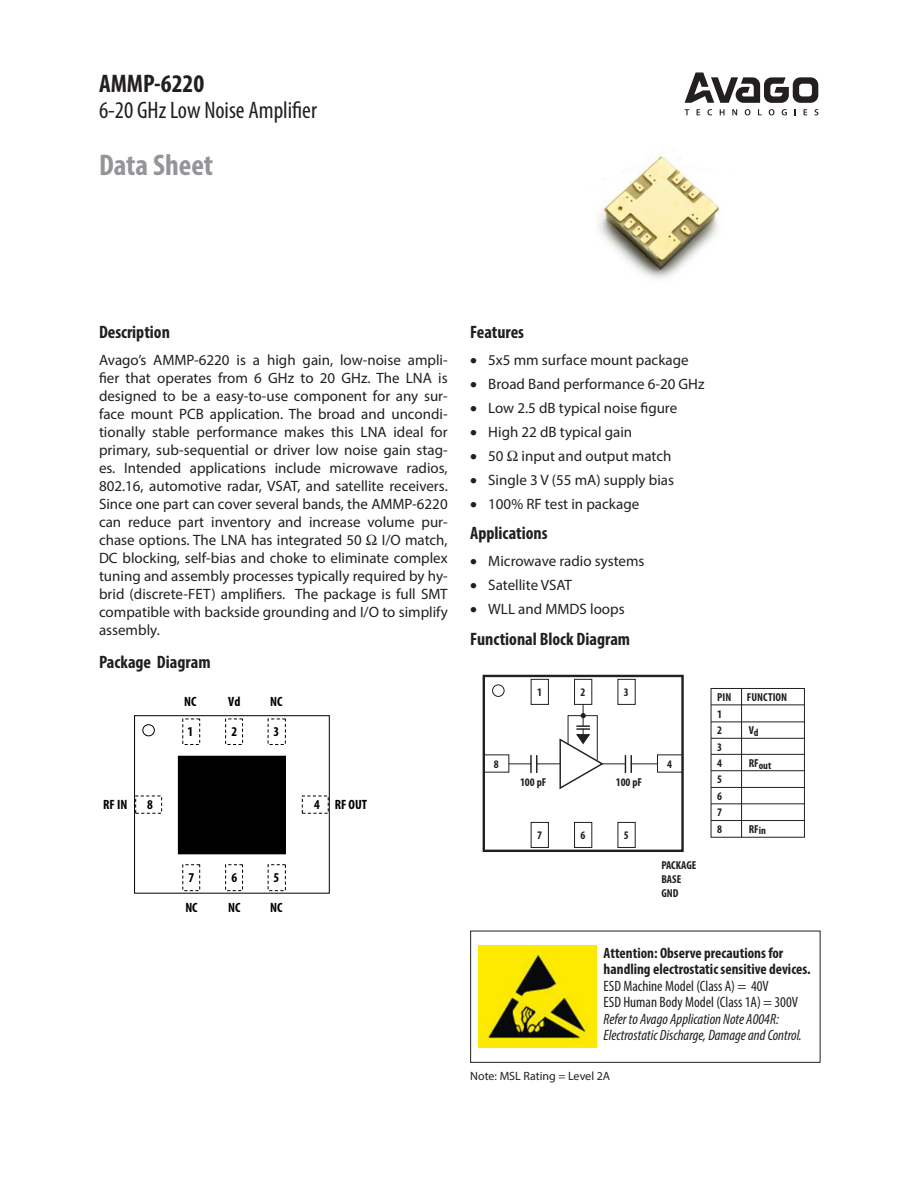
<style>
.page{position:relative;width:918px;height:1188px;background:#fff}
.page>*{position:absolute;margin:0;border:0;box-sizing:border-box;transform-origin:0 0}
.text{font:700 condensed 30px "Myriad Pro";color:#939598}
.text-2{font:700 condensed 25.5px "Myriad Pro";color:#231f20}
.text-3{font:condensed 24px "Myriad Pro";color:#231f20}
.Heading__Main{font:700 condensed 18px "Myriad Pro";color:#231f20}
.Body_Text_Justified{font:15px/18px "Myriad Pro";color:#231f20;text-align:justify}
.Bullet_Single{font:15px "Myriad Pro";color:#231f20}
.Body_Copy_Justified{font:italic condensed 15px "Myriad Pro";color:#231f20}
.Body_Copy_Justified-2{font:700 condensed 15px/16.5px "Myriad Pro";color:#231f20}
.Body_Copy_Justified-3{font:condensed 15px "Myriad Pro";color:#231f20}
.t1{font:700 condensed 13.5px "Myriad Pro";color:#000}
.Notes{font:12px "Myriad Pro";color:#231f20}
.t2{font:700 condensed 11.55px/16.5px "Myriad Pro";color:#231f20}
.t3{font:700 condensed 10.65px "Myriad Pro";color:#231f20}
</style>
<div class="page">
<svg style="left:685px;top:109px;width:4px;height:6px"></svg>
<svg style="left:697px;top:109px;width:3px;height:6px"></svg>
<svg style="left:707px;top:109px;width:5px;height:6px"></svg>
<svg style="left:720px;top:109px;width:5px;height:6px"></svg>
<svg style="left:732px;top:109px;width:5px;height:6px"></svg>
<svg style="left:745px;top:109px;width:5px;height:6px"></svg>
<svg style="left:758px;top:109px;width:4px;height:6px"></svg>
<svg style="left:769px;top:109px;width:5px;height:6px"></svg>
<svg style="left:782px;top:109px;width:5px;height:6px"></svg>
<svg style="left:804px;top:109px;width:3px;height:6px"></svg>
<svg style="left:815px;top:109px;width:3px;height:6px"></svg>
<svg style="left:685px;top:72px;width:133px;height:31px"></svg>
<img style="left:599px;top:155px;width:121px;height:124px">
<div style="left:134px;top:715px;width:196px;height:179px;border:1px solid #000"></div>
<div style="left:142px;top:724px;width:13px;height:12px;border:1px solid #000;border-radius:50%"></div>
<div style="left:225px;top:719px;width:18px;height:26px;border:1px dashed #000"></div>
<div style="left:225px;top:864px;width:18px;height:27px;border:1px dashed #000"></div>
<div style="left:268px;top:864px;width:18px;height:27px;border:1px dashed #000"></div>
<div style="left:178px;top:756px;width:107px;height:98px;background:#000"></div>
<div style="left:178px;top:756px;width:108px;height:98px;border:1px solid #000"></div>
<div style="left:483px;top:675px;width:201px;height:177px;border:2px solid #231f20"></div>
<div style="left:531px;top:679px;width:18px;height:26px;border:1px solid #231f20"></div>
<div style="left:574px;top:679px;width:18px;height:26px;border:1px solid #231f20"></div>
<div style="left:617px;top:679px;width:19px;height:26px;border:1px solid #231f20"></div>
<div style="left:711px;top:688px;width:94px;height:150px;border:1px solid #231f20"></div>
<hr style="left:741px;top:688px;width:1px;height:149px;background:#231f20">
<hr style="left:711px;top:704px;width:93px;height:1px;background:#231f20">
<hr style="left:711px;top:722px;width:93px;height:1px;background:#231f20">
<hr style="left:711px;top:738px;width:93px;height:1px;background:#231f20">
<hr style="left:711px;top:754px;width:93px;height:1px;background:#231f20">
<hr style="left:711px;top:770px;width:93px;height:1px;background:#231f20">
<hr style="left:711px;top:787px;width:93px;height:1px;background:#231f20">
<hr style="left:711px;top:804px;width:93px;height:1px;background:#231f20">
<hr style="left:711px;top:820px;width:93px;height:1px;background:#231f20">
<div style="left:483px;top:754px;width:26px;height:19px;border:1px solid #231f20"></div>
<div style="left:657px;top:754px;width:26px;height:19px;border:1px solid #231f20"></div>
<div style="left:531px;top:822px;width:18px;height:26px;border:1px solid #231f20"></div>
<div style="left:574px;top:822px;width:18px;height:26px;border:1px solid #231f20"></div>
<div style="left:617px;top:822px;width:19px;height:26px;border:1px solid #231f20"></div>
<div style="left:492px;top:684px;width:13px;height:13px;border:1px solid #231f20;border-radius:50%"></div>
<svg style="left:509px;top:705px;width:149px;height:85px"></svg>
<div style="left:470px;top:931px;width:350px;height:132px;border:1px solid #231f20"></div>
<img style="left:479px;top:945px;width:117px;height:102px">
<p class="text-2" style="left:99px;top:68px;width:107px">AMMP-6220</p>
<p class="text-3" style="left:99px;top:95px;width:219px">6-20 GHz Low Noise Amplifier</p>
<p class="text" style="left:99px;top:147px;width:116px">Data Sheet</p>
<p class="Heading__Main" style="left:99px;top:320px;width:72px">Description</p>
<p class="Body_Text_Justified" style="left:99px;top:350px;width:350px">Avago’s AMMP-6220 is a high gain, low-noise ampli&shy;fier that operates from 6 GHz to 20 GHz. The LNA is designed to be a easy-to-use component for any sur&shy;face mount PCB application. The broad and uncondi&shy;tionally stable performance makes this LNA ideal for primary, sub-sequential or driver low noise gain stag&shy;es. Intended applications include microwave radios, 802.16, automotive radar, VSAT, and satellite receivers.<br>Since one part can cover several bands, the AMMP-6220 can reduce part inventory and increase volume pur&shy;chase options. The LNA has integrated 50</p>
<p class="Body_Text_Justified" style="left:99px;top:530px;width:350px;text-indent:283px">I/O match, DC blocking, self-bias and choke to eliminate complex tuning and assembly processes typically required by hy&shy;brid (discrete-FET) amplifiers. The package is full SMT compatible with backside grounding and I/O to simplify assembly.</p>
<p class="Heading__Main" style="left:99px;top:651px;width:113px">Package Diagram</p>
<p class="t1" style="left:184px;top:693px;width:14px">NC</p>
<p class="t1" style="left:228px;top:693px;width:14px">Vd</p>
<p class="t1" style="left:270px;top:693px;width:14px">NC</p>
<p class="t1" style="left:188px;top:723px;width:7px">1</p>
<p class="t1" style="left:231px;top:723px;width:7px">2</p>
<p class="t1" style="left:274px;top:723px;width:7px">3</p>
<p class="t1" style="left:103px;top:796px;width:26px">RF IN</p>
<p class="t1" style="left:147px;top:796px;width:7px">8</p>
<p class="t1" style="left:314px;top:796px;width:7px">4</p>
<p class="t1" style="left:335px;top:796px;width:34px">RF OUT</p>
<p class="t1" style="left:189px;top:869px;width:7px">7</p>
<p class="t1" style="left:231px;top:869px;width:7px">6</p>
<p class="t1" style="left:274px;top:869px;width:7px">5</p>
<p class="t1" style="left:185px;top:899px;width:14px">NC</p>
<p class="t1" style="left:228px;top:899px;width:14px">NC</p>
<p class="t1" style="left:270px;top:899px;width:14px">NC</p>
<p class="Heading__Main" style="left:470px;top:320px;width:55px">Features</p>
<p class="Bullet_Single" style="left:470px;top:350px;width:220px">• 5x5 mm surface mount package</p>
<p class="Bullet_Single" style="left:470px;top:374px;width:236px">• Broad Band performance 6-20 GHz</p>
<p class="Bullet_Single" style="left:470px;top:398px;width:209px">• Low 2.5 dB typical noise figure</p>
<p class="Bullet_Single" style="left:470px;top:422px;width:163px">• High 22 dB typical gain</p>
<p class="Bullet_Single" style="left:470px;top:446px;width:203px">• 50 input and output match</p>
<p class="Bullet_Single" style="left:470px;top:470px;width:205px">• Single 3 V (55 mA) supply bias</p>
<p class="Bullet_Single" style="left:470px;top:494px;width:171px">• 100% RF test in package</p>
<p class="Heading__Main" style="left:470px;top:522px;width:79px">Applications</p>
<p class="Bullet_Single" style="left:470px;top:552px;width:176px">• Microwave radio systems</p>
<p class="Bullet_Single" style="left:470px;top:576px;width:103px">• Satellite VSAT</p>
<p class="Bullet_Single" style="left:470px;top:600px;width:156px">• WLL and MMDS loops</p>
<p class="Heading__Main" style="left:470px;top:627px;width:161px">Functional Block Diagram</p>
<p class="t2" style="left:537px;top:683px;width:6px">1</p>
<p class="t2" style="left:580px;top:683px;width:6px">2</p>
<p class="t2" style="left:624px;top:683px;width:6px">3</p>
<p class="t2" style="left:494px;top:755px;width:6px">8</p>
<p class="t2" style="left:667px;top:755px;width:6px">4</p>
<p class="t2" style="left:520px;top:773px;width:28px">100 pF</p>
<p class="t2" style="left:616px;top:773px;width:28px">100 pF</p>
<p class="t2" style="left:537px;top:827px;width:6px">7</p>
<p class="t2" style="left:580px;top:827px;width:6px">6</p>
<p class="t2" style="left:624px;top:827px;width:6px">5</p>
<p class="t2" style="left:661px;top:858px;width:37px;line-height:14px">PACKAGE<br>BASE<br>GND</p>
<p class="t2" style="left:717px;top:689px;width:16px">PIN<br>1<br>2<br>3<br>4<br>5<br>6<br>7<br>8</p>
<p class="t2" style="left:747px;top:689px;width:42px">FUNCTION</p>
<p class="t2" style="left:749px;top:722px;width:11px">V<sub>d</sub></p>
<p class="t3" style="left:749px;top:759px;width:24px"><sup>RF</sup>out</p>
<p class="t2" style="left:749px;top:820px;width:19px">RF<sub>in</sub></p>
<p class="Body_Copy_Justified-2" style="left:604px;top:944px;width:209px">Attention: Observe precautions for handling electrostatic sensitive devices.</p>
<p class="Body_Copy_Justified-3" style="left:604px;top:976px;width:167px">ESD Machine Model (Class A) = 40V</p>
<p class="Body_Copy_Justified-3" style="left:604px;top:993px;width:196px">ESD Human Body Model (Class 1A) = 300V</p>
<p class="Body_Copy_Justified" style="left:604px;top:1010px;width:177px">Refer to Avago Application Note A004R:</p>
<p class="Body_Copy_Justified" style="left:604px;top:1026px;width:200px">Electrostatic Discharge, Damage and Control.</p>
<p class="Notes" style="left:470px;top:1069px;width:141px">Note: MSL Rating = Level 2A</p>
</div>
